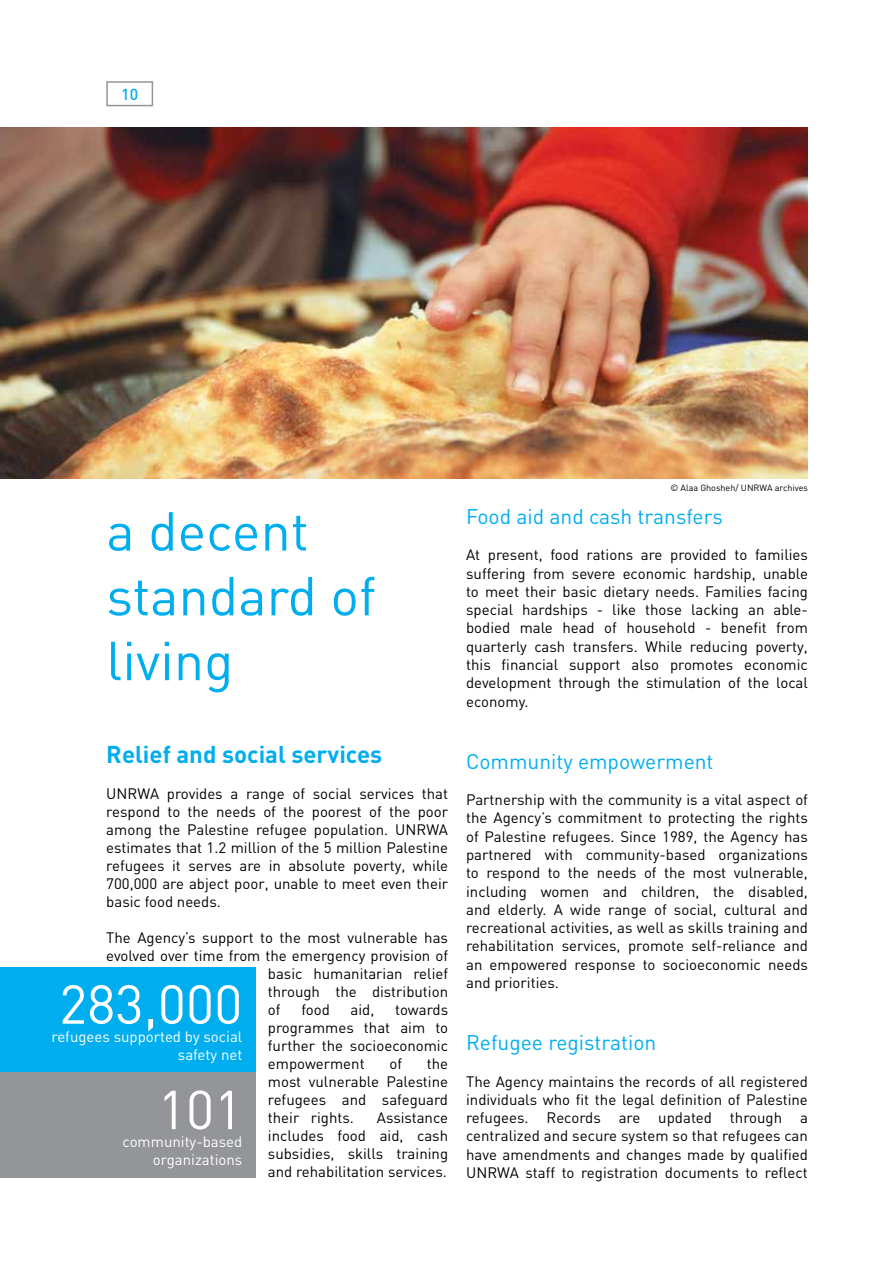
<style>
.page{position:relative;width:893px;height:1263px;background:#fff}
.page>*{position:absolute;margin:0;border:0;box-sizing:border-box;transform-origin:0 0}
.t1{font:54px/64.8px "DIN";color:#00aeef}
.t2{font:54px "DIN";color:#fff}
.t3{font:700 24px "DIN";color:#00aeef}
.t4{font:21px "DIN";color:#00aeef}
.t5{font:500 15.75px "DIN";color:#00aeef}
.t6{font:15px/18.3px "DIN";color:#000;text-align:justify}
.t7{font:15px/18px "DIN";color:#fff;text-align:right}
.t8{font:9px "DIN";color:#000}
</style>
<div class="page">
<div style="left:106px;top:81px;width:47px;height:25px;border:2px solid #939598"></div>
<img style="left:0;top:128px;width:808px;height:351px">
<div style="left:0;top:967px;width:255px;height:105px;background:#00aeef"></div>
<div style="left:0;top:1072px;width:255px;height:106px;background:#939598"></div>
<p class="t5" style="left:121px;top:85px;width:18px">10</p>
<h1 class="t1" style="left:106px;top:498px;width:271px">a decent standard of living</h1>
<h2 class="t3" style="left:106px;top:739px;width:277px">Relief and social services</h2>
<p class="t6" style="left:106px;top:784px;width:343px">UNRWA provides a range of social services that respond to the needs of the poorest of the poor among the Palestine refugee population. UNRWA estimates that 1.2 million of the 5 million Palestine refugees it serves are in absolute poverty, while 700,000 are abject poor, unable to meet even their basic food needs.</p>
<p class="t6" style="left:106px;top:928px;width:343px">The Agency’s support to the most vulnerable has</p>
<p class="t6" style="left:106px;top:946px;width:343px">evolved over time from the emergency provision of</p>
<p class="t6" style="left:268px;top:964px;width:182px">basic humanitarian relief</p>
<p class="t6" style="left:268px;top:982px;width:182px">through the distribution</p>
<p class="t6" style="left:268px;top:1000px;width:14px">of</p>
<p class="t6" style="left:301px;top:1000px;width:30px">food</p>
<p class="t6" style="left:351px;top:1000px;width:25px">aid,</p>
<h1 class="t2" style="left:59px;top:970px;width:185px">283,000</h1>
<p class="t7" style="left:52px;top:1027px;width:192px">refugees supported by social safety net</p>
<h1 class="t2" style="left:158px;top:1076px;width:86px">101</h1>
<p class="t7" style="left:123px;top:1132px;width:121px">community-based organizations</p>
<p class="t6" style="left:268px;top:1000px;width:182px;text-indent:127px">towards programmes that aim to further the socioeconomic empowerment</p>
<p class="t6" style="left:389px;top:1054px;width:14px">of</p>
<p class="t6" style="left:268px;top:1054px;width:182px;text-indent:159px">the most vulnerable Palestine refugees and safeguard their rights.</p>
<p class="t6" style="left:268px;top:1108px;width:182px;text-indent:109px">Assistance includes food aid, cash subsidies, skills training and rehabilitation services.</p>
<p class="t8" style="left:670px;top:482px;width:139px">© Alaa Ghosheh/ UNRWA archives</p>
<h3 class="t4" style="left:466px;top:503px;width:258px">Food aid and cash transfers</h3>
<p class="t6" style="left:466px;top:545px;width:343px">At present, food rations are provided to families suffering from severe economic hardship, unable to meet their basic dietary needs. Families facing special hardships - like those lacking an able&shy;bodied male head of household - benefit from quarterly cash transfers. While reducing poverty, this financial support also promotes economic development through the stimulation of the local economy.</p>
<h3 class="t4" style="left:466px;top:748px;width:249px">Community empowerment</h3>
<p class="t6" style="left:466px;top:790px;width:343px">Partnership with the community is a vital aspect of the Agency’s commitment to protecting the rights of Palestine refugees. Since 1989, the Agency has partnered with community-based organizations to respond to the needs of the most vulnerable, including women and children, the disabled, and elderly. A wide range of social, cultural and recreational activities, as well as skills training and rehabilitation services, promote self-reliance and an empowered response to socioeconomic needs and priorities.</p>
<h3 class="t4" style="left:466px;top:1029px;width:192px">Refugee registration</h3>
<p class="t6" style="left:466px;top:1072px;width:343px">The Agency maintains the records of all registered individuals who fit the legal definition of Palestine refugees. Records are updated through a centralized and secure system so that refugees can have amendments and changes made by qualified UNRWA staff to registration documents to reflect</p>
</div>
